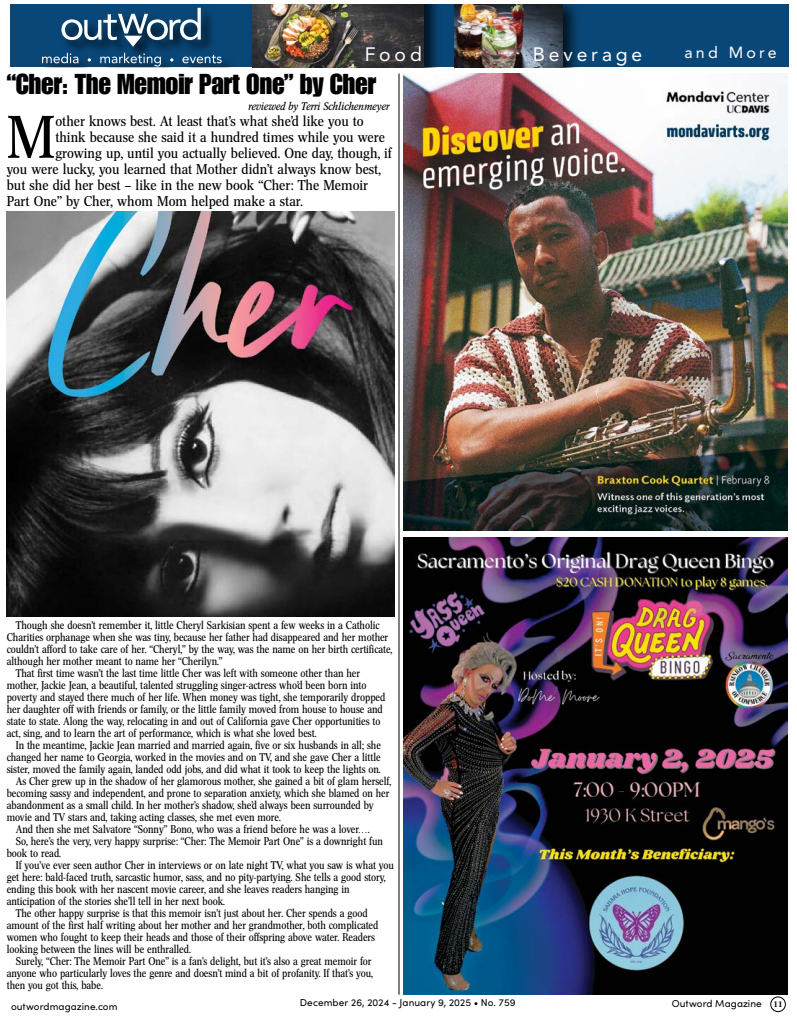
<style>
.page{position:relative;width:797px;height:1017px;background:#fff}
.page>*{position:absolute;margin:0;border:0;box-sizing:border-box;transform-origin:0 0}
.t1{font:58.9px "Concorde Nova Pro";color:#000;scale:1.07 1}
.t2{font:28px "Impact LT Std";letter-spacing:-.01em;color:#000}
.t3{font:19.3px "Avenir";letter-spacing:.2em;color:#fff}
.t4{font:16px "Avenir";letter-spacing:.2em;color:#fff}
.t5{font:14px "Concorde Nova Pro";color:#000;scale:1.07 1}
.t6{font:11px "Concorde Nova Pro";letter-spacing:-.005em;color:#000}
.t7{font:italic 11px "Concorde Nova Pro";color:#000}
.t8{font:10px "Sofia Pro";letter-spacing:.005em;color:#000}
.s1{font-family:"Adobe Garamond Pro";font-weight:700;font-size:8.9px}
</style>
<div class="page">
<div style="left:770px;top:997px;width:15px;height:15px;border:1px solid #000;border-radius:50%"></div>
<div style="left:10px;top:4px;width:778px;height:63px;background:#094778"></div>
<img style="left:454px;top:4px;width:109px;height:63px">
<img style="left:42px;top:7px;width:189px;height:60px">
<svg style="left:42px;top:53px;width:36px;height:10px"></svg>
<svg style="left:88px;top:58px;width:3px;height:4px"></svg>
<svg style="left:100px;top:53px;width:61px;height:14px"></svg>
<svg style="left:170px;top:58px;width:3px;height:4px"></svg>
<svg style="left:182px;top:55px;width:40px;height:8px"></svg>
<svg style="left:61px;top:8px;width:140px;height:39px"></svg>
<img style="left:252px;top:4px;width:172px;height:63px">
<img style="left:403px;top:74px;width:384px;height:457px">
<img style="left:403px;top:537px;width:384px;height:458px">
<hr style="left:398px;top:74px;width:1px;height:921px;background:#000">
<img style="left:7px;top:212px;width:387px;height:404px">
<h3 class="t3" style="left:364px;top:43px;width:59px">Food</h3>
<h3 class="t3" style="left:532px;top:43px;width:111px">Beverage</h3>
<h3 class="t4" style="left:684px;top:43px;width:94px">and More</h3>
<h2 class="t2" style="left:7px;top:67px;width:371px">“Cher: The Memoir Part One” by Cher</h2>
<p class="t7" style="left:248px;top:99px;width:143px">reviewed by Terri Schlichenmeyer</p>
<h1 class="t1" style="left:7px;top:99px;width:47px">M</h1>
<p class="t5" style="left:55px;top:112px;width:290px">other knows best. At least that’s what she’d like you to</p>
<p class="t5" style="left:55px;top:128px;width:309px">think because she said it a hundred times while you were</p>
<p class="t5" style="left:55px;top:144px;width:316px">growing up, until you actually believed. One day, though, if</p>
<p class="t5" style="left:7px;top:160px;width:351px">you were lucky, you learned that Mother didn’t always know best,</p>
<p class="t5" style="left:7px;top:176px;width:339px">but she did her best – like in the new book “Cher: The Memoir</p>
<p class="t5" style="left:7px;top:192px;width:278px">Part One” by Cher, whom Mom helped make a star.</p>
<p class="t6" style="left:16px;top:618px;width:365px">Though she doesn’t remember it, little Cheryl Sarkisian spent a few weeks in a Catholic</p>
<p class="t6" style="left:7px;top:630px;width:383px">Charities orphanage when she was tiny, because her father had disappeared and her mother</p>
<p class="t6" style="left:7px;top:642px;width:387px">couldn’t afford to take care of her. “Cheryl,” by the way, was the name on her birth certificate,</p>
<p class="t6" style="left:7px;top:654px;width:217px">although her mother meant to name her “Cherilyn.”</p>
<p class="t6" style="left:16px;top:666px;width:346px">That first time wasn’t the last time little Cher was left with someone other than her</p>
<p class="t6" style="left:7px;top:678px;width:361px">mother, Jackie Jean, a beautiful, talented struggling singer-actress who’d been born into</p>
<p class="t6" style="left:7px;top:690px;width:380px">poverty and stayed there much of her life. When money was tight, she temporarily dropped</p>
<p class="t6" style="left:7px;top:702px;width:377px">her daughter off with friends or family, or the little family moved from house to house and</p>
<p class="t6" style="left:7px;top:714px;width:375px">state to state. Along the way, relocating in and out of California gave Cher opportunities to</p>
<p class="t6" style="left:7px;top:726px;width:311px">act, sing, and to learn the art of performance, which is what she loved best.</p>
<p class="t6" style="left:16px;top:738px;width:366px">In the meantime, Jackie Jean married and married again, five or six husbands in all; she</p>
<p class="t6" style="left:7px;top:750px;width:375px">changed her name to Georgia, worked in the movies and on TV, and she gave Cher a little</p>
<p class="t6" style="left:7px;top:762px;width:375px">sister, moved the family again, landed odd jobs, and did what it took to keep the lights on.</p>
<p class="t6" style="left:16px;top:774px;width:377px">As Cher grew up in the shadow of her glamorous mother, she gained a bit of glam herself,</p>
<p class="t6" style="left:7px;top:786px;width:384px">becoming sassy and independent, and prone to separation anxiety, which she blamed on her</p>
<p class="t6" style="left:7px;top:798px;width:368px">abandonment as a small child. In her mother’s shadow, she’d always been surrounded by</p>
<p class="t6" style="left:7px;top:810px;width:275px">movie and TV stars and, taking acting classes, she met even more.</p>
<p class="t6" style="left:16px;top:822px;width:355px">And then she met Salvatore “Sonny” Bono, who was a friend before he was a lover….</p>
<p class="t6" style="left:16px;top:834px;width:369px">So, here’s the very, very happy surprise: “Cher: The Memoir Part One” is a downright fun</p>
<p class="t6" style="left:7px;top:846px;width:56px">book to read.</p>
<p class="t6" style="left:16px;top:858px;width:379px">If you’ve ever seen author Cher in interviews or on late night TV, what you saw is what you</p>
<p class="t6" style="left:7px;top:870px;width:380px">get here: bald-faced truth, sarcastic humor, sass, and no pity-partying. She tells a good story,</p>
<p class="t6" style="left:7px;top:882px;width:344px">ending this book with her nascent movie career, and she leaves readers hanging in</p>
<p class="t6" style="left:7px;top:894px;width:220px">anticipation of the stories she’ll tell in her next book.</p>
<p class="t6" style="left:16px;top:906px;width:353px">The other happy surprise is that this memoir isn’t just about her. Cher spends a good</p>
<p class="t6" style="left:7px;top:918px;width:373px">amount of the first half writing about her mother and her grandmother, both complicated</p>
<p class="t6" style="left:7px;top:930px;width:370px">women who fought to keep their heads and those of their offspring above water. Readers</p>
<p class="t6" style="left:7px;top:942px;width:185px">looking between the lines will be enthralled.</p>
<p class="t6" style="left:16px;top:954px;width:357px">Surely, “Cher: The Memoir Part One” is a fan’s delight, but it’s also a great memoir for</p>
<p class="t6" style="left:7px;top:966px;width:367px">anyone who particularly loves the genre and doesn’t mind a bit of profanity. If that’s you,</p>
<p class="t6" style="left:7px;top:978px;width:98px">then you got this, babe.</p>
<p class="t8" style="left:11px;top:999px;width:108px">outwordmagazine.com</p>
<p class="t8" style="left:300px;top:996px;width:217px">December 26, 2024 - January 9, 2025 • No. 759</p>
<p class="t8" style="left:671px;top:997px;width:112px">Outword Magazine <span class="s1">11</span></p>
</div>
